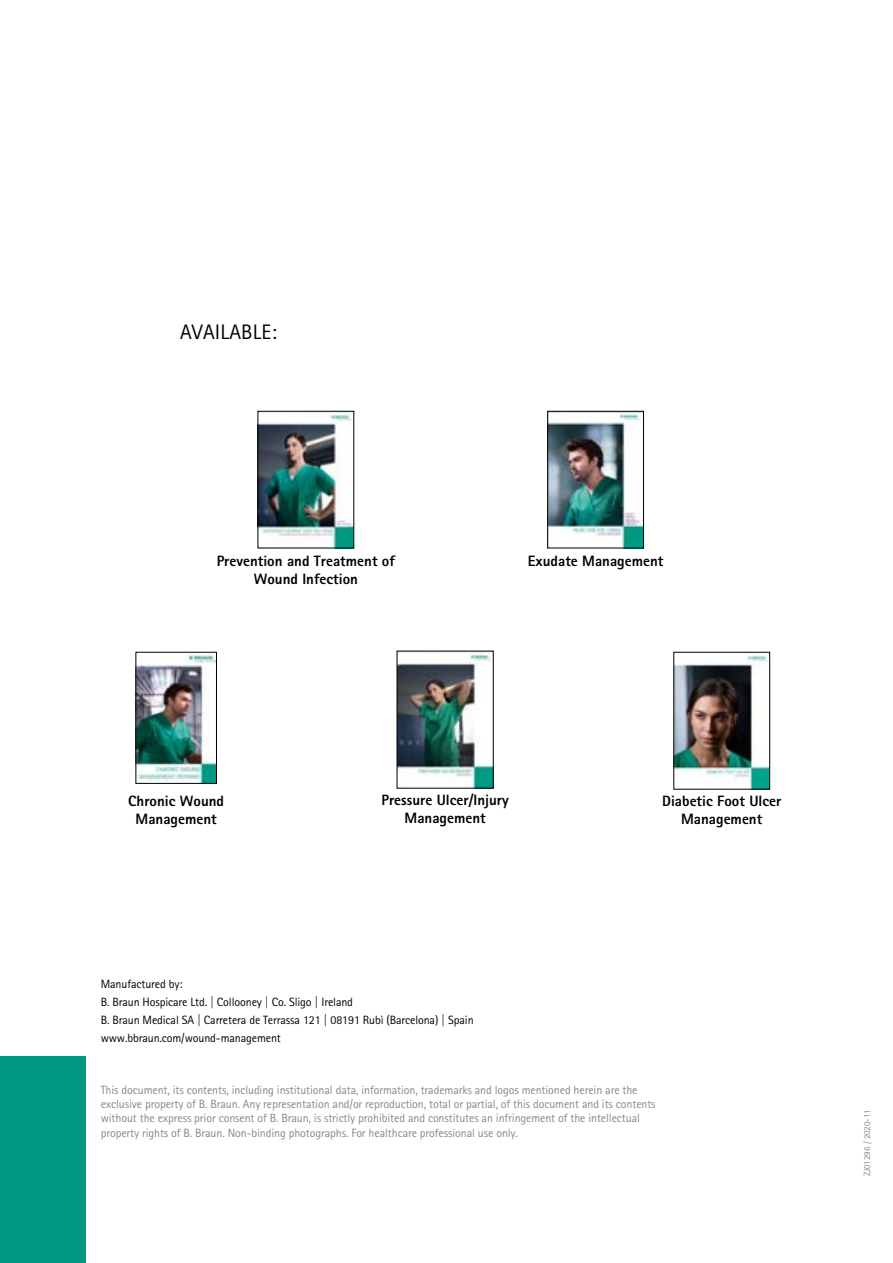
<style>
.page{position:relative;width:893px;height:1263px;background:#fff}
.page>*{position:absolute;margin:0;border:0;box-sizing:border-box;transform-origin:0 0}
.t1{font:21px "Rotis Sans Serif Pro";letter-spacing:.01em;color:#000}
.t2{font:800 15px/18px "Rotis Sans Serif Pro";color:#000;text-align:center}
.t3{font:12px/14.4px "Rotis Sans Serif Pro";letter-spacing:-.01em;color:#878787}
.t4{font:12px/18px "Rotis Sans Serif Pro";letter-spacing:-.01em;color:#000}
.t5{font:9px "Rotis Sans Serif Pro";color:#878787}
</style>
<div class="page">
<div style="left:0;top:1057px;width:85px;height:206px;background:#009982"></div>
<img style="left:549px;top:413px;width:93px;height:133px">
<div style="left:547px;top:411px;width:97px;height:137px;border:1px solid #000"></div>
<img style="left:260px;top:413px;width:92px;height:133px">
<div style="left:258px;top:411px;width:96px;height:137px;border:1px solid #000"></div>
<img style="left:676px;top:654px;width:92px;height:133px">
<div style="left:674px;top:652px;width:96px;height:137px;border:1px solid #000"></div>
<img style="left:399px;top:653px;width:92px;height:133px">
<img style="left:138px;top:654px;width:77px;height:127px">
<div style="left:136px;top:652px;width:81px;height:131px;border:1px solid #000"></div>
<h1 class="t1" style="left:180px;top:319px;width:98px">AVAILABLE:</h1>
<p class="t2" style="left:217px;top:552px;width:180px">Prevention and Treatment of<br>Wound Infection</p>
<p class="t2" style="left:528px;top:552px;width:137px">Exudate Management</p>
<p class="t2" style="left:128px;top:792px;width:97px">Chronic Wound<br>Management</p>
<p class="t2" style="left:382px;top:791px;width:129px">Pressure Ulcer/Injury<br>Management</p>
<p class="t4" style="left:101px;top:975px;width:374px">Manufactured by:<br>B. Braun Hospicare Ltd. | Collooney | Co. Sligo | Ireland<br>B. Braun Medical SA | Carretera de Terrassa 121 | 08191 Rubì (Barcelona) | Spain www.bbraun.com/wound-management</p>
<p class="t2" style="left:662px;top:792px;width:121px">Diabetic Foot Ulcer<br>Management</p>
<p class="t3" style="left:101px;top:1082px;width:556px">This document, its contents, including institutional data, information, trademarks and logos mentioned herein are the exclusive property of B. Braun. Any representation and/or reproduction, total or partial, of this document and its contents without the express prior consent of B. Braun, is strictly prohibited and constitutes an infringement of the intellectual property rights of B. Braun. Non-binding photographs. For healthcare professional use only.</p>
<p class="t5" style="left:862px;top:1176px;width:68px;rotate:-90deg">ZJ01296 / 2020-11</p>
</div>
